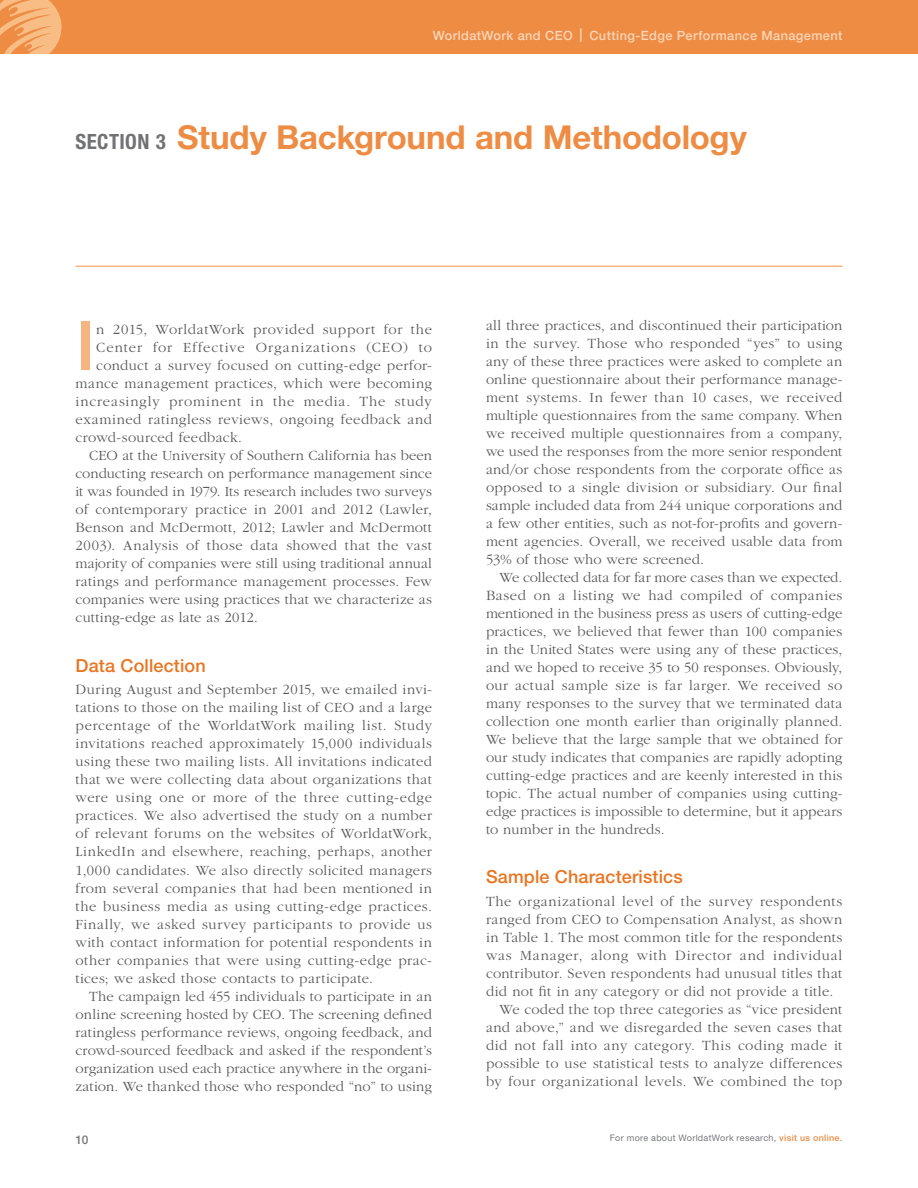
<style>
.page{position:relative;width:918px;height:1188px;background:#fff}
.page>*{position:absolute;margin:0;border:0;box-sizing:border-box;transform-origin:0 0}
.BODY_-_opening_parag{font:500 68.4px "Helvetica Neue LT Std";color:#f6b481}
.Section_-_Head{font:700 33px "Helvetica Neue LT Std";letter-spacing:-.005em;color:#ef8c44}
.SUBHEAD{font:500 18px "Helvetica Neue LT Std";letter-spacing:.01em;color:#eb741f}
.BODY{font:300 14.7px/18px "ITC Garamond Std";letter-spacing:.015em;color:#57585a;text-align:justify}
.BODY_1st_paragraph{font:300 14.7px/18px "ITC Garamond Std";letter-spacing:.025em;color:#57585a;text-align:justify}
.BODY_-_opening_parag-2{font:300 14.7px "ITC Garamond Std";letter-spacing:.04em;color:#57585a}
.BODY_-_opening_parag-3{font:300 14.7px "ITC Garamond Std";letter-spacing:.06em;color:#57585a}
.BODY_-_opening_parag-4{font:300 14.7px "ITC Garamond Std";letter-spacing:.07em;color:#57585a}
.t1{font:500 12.75px "Helvetica Neue LT Std";letter-spacing:.03em;color:#fad6b9}
.t2{font:500 12px "Helvetica Neue LT Std";color:#76787b}
.t3{font:9px "Helvetica Neue LT Std";letter-spacing:.035em;color:#76787b}
.s1{font-size:13.5px}
.s2{font-stretch:condensed;font-size:21px;color:#717275}
.s3{font-weight:500;color:#ef8c44}
</style>
<div class="page">
<hr style="left:76px;top:266px;width:766px;height:1px;background:#f6b481">
<div style="left:0;top:0;width:918px;height:54px;background:#ef8c44"></div>
<svg style="left:0;top:0;width:62px;height:54px"></svg>
<p class="t1" style="left:433px;top:28px;width:411px">WorldatWork and CEO <span class="s1">|</span> Cutting-Edge Performance Management</p>
<p class="Section_-_Head" style="left:76px;top:117px;width:673px"><span class="s2">SECTION 3</span> Study Background and Methodology</p>
<p class="BODY_-_opening_parag" style="left:76px;top:305px;width:21px">I</p>
<p class="BODY_-_opening_parag-2" style="left:96px;top:322px;width:337px">n 2015, WorldatWork provided support for the</p>
<p class="BODY_-_opening_parag-4" style="left:96px;top:340px;width:337px">Center for Effective Organizations (CEO) to</p>
<p class="BODY_-_opening_parag-2" style="left:96px;top:358px;width:337px">conduct a survey focused on cutting-edge perfor-</p>
<p class="BODY_-_opening_parag-2" style="left:76px;top:376px;width:358px">mance management practices, which were becoming</p>
<p class="BODY_-_opening_parag-3" style="left:76px;top:394px;width:358px">increasingly prominent in the media. The study</p>
<p class="BODY_-_opening_parag-2" style="left:76px;top:412px;width:358px">examined ratingless reviews, ongoing feedback and</p>
<p class="BODY_-_opening_parag-2" style="left:76px;top:430px;width:168px">crowd-sourced feedback.</p>
<p class="BODY" style="left:76px;top:447px;width:358px;text-indent:14px">CEO at the University of Southern California has been conducting research on performance management since it was founded in 1979. Its research includes two surveys of contemporary practice in 2001 and 2012 (Lawler, Benson and McDermott, 2012; Lawler and McDermott 2003). Analysis of those data showed that the vast majority of companies were still using traditional annual ratings and performance management processes. Few companies were using practices that we characterize as cutting-edge as late as 2012.</p>
<p class="SUBHEAD" style="left:76px;top:655px;width:132px">Data Collection</p>
<p class="BODY_1st_paragraph" style="left:76px;top:681px;width:358px">During August and September 2015, we emailed invi&shy;tations to those on the mailing list of CEO and a large percentage of the WorldatWork mailing list. Study invitations reached approximately 15,000 individuals using these two mailing lists. All invitations indicated that we were collecting data about organizations that were using one or more of the three cutting-edge practices. We also advertised the study on a number of relevant forums on the websites of WorldatWork, LinkedIn and elsewhere, reaching, perhaps, another 1,000 candidates. We also directly solicited managers from several companies that had been mentioned in the business media as using cutting-edge practices.<br>Finally, we asked survey participants to provide us with contact information for potential respondents in other companies that were using cutting-edge prac&shy;tices; we asked those contacts to participate.</p>
<p class="BODY" style="left:76px;top:987px;width:358px;text-indent:14px">The campaign led 455 individuals to participate in an online screening hosted by CEO. The screening defined ratingless performance reviews, ongoing feedback, and crowd-sourced feedback and asked if the respondent’s organization used each practice anywhere in the organi&shy;zation. We thanked those who responded “no” to using</p>
<p class="BODY" style="left:486px;top:316px;width:358px">all three practices, and discontinued their participation in the survey. Those who responded “yes” to using any of these three practices were asked to complete an online questionnaire about their performance manage&shy;ment systems. In fewer than 10 cases, we received multiple questionnaires from the same company. When we received multiple questionnaires from a company, we used the responses from the more senior respondent and/or chose respondents from the corporate office as opposed to a single division or subsidiary. Our final sample included data from 244 unique corporations and a few other entities, such as not-for-profits and govern&shy;ment agencies. Overall, we received usable data from 53% of those who were screened.</p>
<p class="BODY" style="left:486px;top:568px;width:358px;text-indent:14px">We collected data for far more cases than we expected.<br>Based on a listing we had compiled of companies mentioned in the business press as users of cutting-edge practices, we believed that fewer than 100 companies in the United States were using any of these practices, and we hoped to receive 35 to 50 responses. Obviously, our actual sample size is far larger. We received so many responses to the survey that we terminated data collection one month earlier than originally planned.<br>We believe that the large sample that we obtained for our study indicates that companies are rapidly adopting cutting-edge practices and are keenly interested in this topic. The actual number of companies using cutting&shy;edge practices is impossible to determine, but it appears to number in the hundreds.</p>
<p class="SUBHEAD" style="left:486px;top:866px;width:198px">Sample Characteristics</p>
<p class="BODY_1st_paragraph" style="left:486px;top:893px;width:358px">The organizational level of the survey respondents ranged from CEO to Compensation Analyst, as shown in Table 1. The most common title for the respondents was Manager, along with Director and individual contributor. Seven respondents had unusual titles that did not fit in any category or did not provide a title.</p>
<p class="BODY" style="left:486px;top:1001px;width:358px;text-indent:14px">We coded the top three categories as “vice president and above,” and we disregarded the seven cases that did not fall into any category. This coding made it possible to use statistical tests to analyze differences by four organizational levels. We combined the top</p>
<p class="t2" style="left:76px;top:1132px;width:14px">10</p>
<p class="t3" style="left:610px;top:1133px;width:234px">For more about WorldatWork research, <span class="s3">visit us online.</span></p>
</div>
